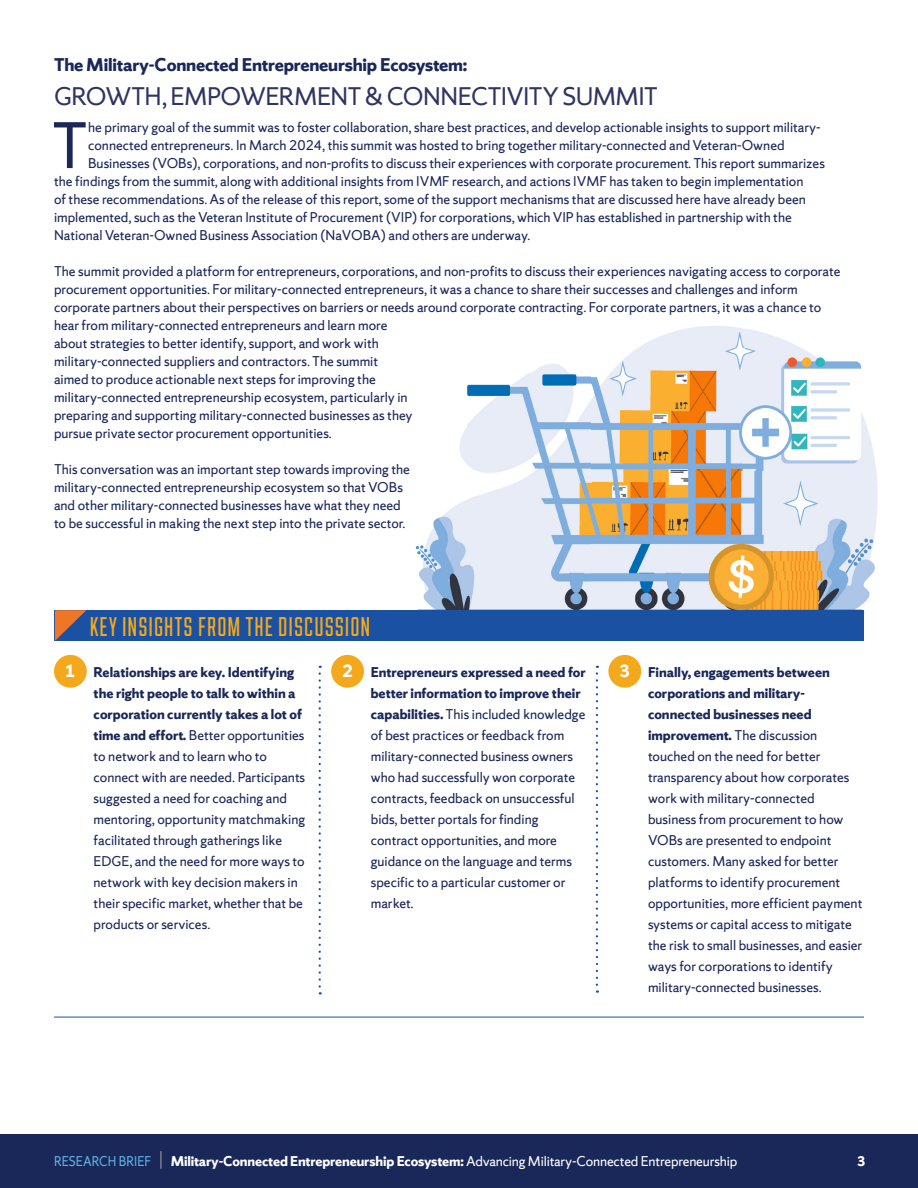
<style>
.page{position:relative;width:918px;height:1188px;background:#fff}
.page>*{position:absolute;margin:0;border:0;box-sizing:border-box;transform-origin:0 0}
.Main_body_text{font:69.6px "Sherman Sans";color:#1a2759}
.Head_1{font:27px "Sherman Sans";letter-spacing:-.025em;color:#2e3562}
.t1{font:500 27px "Syracuse Block Cnd";letter-spacing:.06em;color:#f4a81c}
.Head_2{font:700 19.5px "Sherman Sans";letter-spacing:-.01em;color:#1a2759}
.t2{font:700 18.9px "Sherman Sans";color:#fff}
.Main_body_text-2{font:15px/21px "Sherman Sans";color:#1a2759}
.Body_Text{font:700 15px "Sherman Sans";letter-spacing:-.01em;color:#fff}
.Body_Text-2{font:15px "Sherman Sans";color:#5eb3e4;scale:.9 1}
.s1{font-weight:700}
.s2{font-weight:400}
</style>
<div class="page">
<img style="left:416px;top:495px;width:175px;height:115px">
<img style="left:591px;top:470px;width:287px;height:144px">
<img style="left:466px;top:372px;width:126px;height:123px">
<img style="left:459px;top:429px;width:7px;height:34px">
<img style="left:591px;top:348px;width:276px;height:122px">
<img style="left:867px;top:428px;width:9px;height:42px">
<img style="left:533px;top:348px;width:59px;height:24px">
<img style="left:639px;top:326px;width:161px;height:22px">
<div style="left:0;top:1134px;width:918px;height:54px;background:#1a2759"></div>
<svg style="left:160px;top:1151px;width:1px;height:18px"></svg>
<div style="left:54px;top:655px;width:33px;height:33px;background:#f4a81c;border-radius:50%"></div>
<svg style="left:319px;top:666px;width:2px;height:328px"></svg>
<div style="left:331px;top:655px;width:33px;height:33px;background:#f4a81c;border-radius:50%"></div>
<svg style="left:596px;top:666px;width:2px;height:327px"></svg>
<div style="left:608px;top:655px;width:33px;height:33px;background:#f4a81c;border-radius:50%"></div>
<hr style="left:54px;top:1017px;width:810px;height:1px;background:#1b51a3">
<div style="left:55px;top:610px;width:809px;height:31px;background:#1b51a3"></div>
<svg style="left:55px;top:610px;width:31px;height:31px"></svg>
<p class="Head_2" style="left:54px;top:52px;width:415px">The Military-Connected Entrepreneurship Ecosystem:</p>
<p class="Head_1" style="left:54px;top:80px;width:606px">GROWTH, EMPOWERMENT &amp; CONNECTIVITY SUMMIT</p>
<p class="Main_body_text" style="left:51px;top:105px;width:38px">T</p>
<p class="Main_body_text-2" style="left:88px;top:117px;width:734px">he primary goal of the summit was to foster collaboration, share best practices, and develop actionable insights to support military-</p>
<p class="Main_body_text-2" style="left:88px;top:135px;width:698px">connected entrepreneurs. In March 2024, this summit was hosted to bring together military-connected and Veteran-Owned</p>
<p class="Main_body_text-2" style="left:88px;top:153px;width:738px">Businesses (VOBs), corporations, and non-profits to discuss their experiences with corporate procurement. This report summarizes</p>
<p class="Main_body_text-2" style="left:54px;top:171px;width:751px">the findings from the summit, along with additional insights from IVMF research, and actions IVMF has taken to begin implementation</p>
<p class="Main_body_text-2" style="left:54px;top:189px;width:754px">of these recommendations. As of the release of this report, some of the support mechanisms that are discussed here have already been</p>
<p class="Main_body_text-2" style="left:54px;top:207px;width:739px">implemented, such as the Veteran Institute of Procurement (VIP) for corporations, which VIP has established in partnership with the</p>
<p class="Main_body_text-2" style="left:54px;top:225px;width:478px">National Veteran-Owned Business Association (NaVOBA) and others are underway.</p>
<p class="Main_body_text-2" style="left:54px;top:262px;width:788px;line-height:18px">The summit provided a platform for entrepreneurs, corporations, and non-profits to discuss their experiences navigating access to corporate procurement opportunities. For military-connected entrepreneurs, it was a chance to share their successes and challenges and inform corporate partners about their perspectives on barriers or needs around corporate contracting. For corporate partners, it was a chance to hear from military-connected entrepreneurs and learn more<br>about strategies to better identify, support, and work with<br>military-connected suppliers and contractors. The summit<br>aimed to produce actionable next steps for improving the<br>military-connected entrepreneurship ecosystem, particularly in<br>preparing and supporting military-connected businesses as they<br>pursue private sector procurement opportunities.</p>
<p class="Main_body_text-2" style="left:54px;top:460px;width:358px;line-height:18px">This conversation was an important step towards improving the military-connected entrepreneurship ecosystem so that VOBs and other military-connected businesses have what they need to be successful in making the next step into the private sector.</p>
<p class="t1" style="left:90px;top:613px;width:282px">KEY INSIGHTS FROM THE DISCUSSION</p>
<p class="t2" style="left:65px;top:659px;width:12px">1</p>
<p class="Main_body_text-2" style="left:94px;top:661px;width:213px"><span class="s1">Relationships are key. Identifying the right people to talk to within a corporation currently takes a lot of time and effort.</span> Better opportunities to network and to learn who to connect with are needed. Participants suggested a need for coaching and mentoring, opportunity matchmaking facilitated through gatherings like EDGE, and the need for more ways to network with key decision makers in their specific market, whether that be products or services.</p>
<p class="t2" style="left:342px;top:659px;width:12px">2</p>
<p class="Main_body_text-2" style="left:371px;top:661px;width:217px"><span class="s1">Entrepreneurs expressed a need for better information to improve their capabilities.</span> This included knowledge of best practices or feedback from military-connected business owners who had successfully won corporate contracts, feedback on unsuccessful bids, better portals for finding contract opportunities, and more guidance on the language and terms specific to a particular customer or market.</p>
<p class="t2" style="left:620px;top:659px;width:12px">3</p>
<p class="Main_body_text-2" style="left:648px;top:661px;width:216px"><span class="s1">Finally, engagements between corporations and military&shy;connected businesses need improvement.</span> The discussion touched on the need for better transparency about how corporates work with military-connected business from procurement to how VOBs are presented to endpoint customers. Many asked for better platforms to identify procurement opportunities, more efficient payment systems or capital access to mitigate the risk to small businesses, and easier ways for corporations to identify military-connected businesses.</p>
<p class="Body_Text-2" style="left:54px;top:1152px;width:109px">RESEARCH BRIEF</p>
<p class="Body_Text" style="left:171px;top:1152px;width:568px">Military-Connected Entrepreneurship Ecosystem: <span class="s2">Advancing Military-Connected Entrepreneurship</span></p>
<p class="Body_Text" style="left:857px;top:1152px;width:10px">3</p>
</div>
